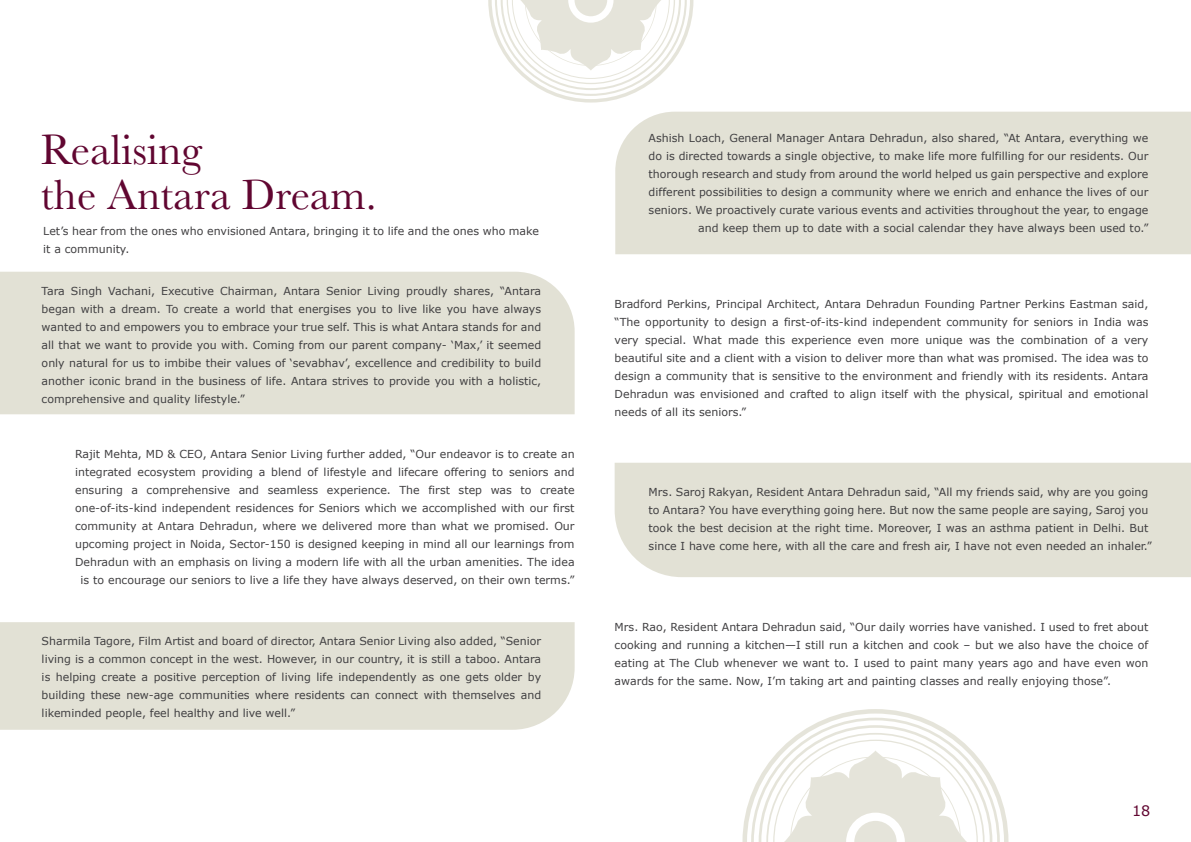
<style>
.page{position:relative;width:1191px;height:842px;background:#fff}
.page>*{position:absolute;margin:0;border:0;box-sizing:border-box;transform-origin:0 0}
.t1{font:44px/45px "Baskerville";color:#610631}
.t2{font:14.4px "Verdana";color:#610631}
.t3{font:11px/18px "Verdana";color:#414042;text-align:justify}
</style>
<div class="page">
<div style="left:0;top:272px;width:574px;height:142px;background:#e2e1d5"></div>
<div style="left:0;top:622px;width:574px;height:108px;background:#e2e1d5"></div>
<svg style="left:488px;top:0;width:205px;height:103px"></svg>
<svg style="left:742px;top:709px;width:266px;height:133px"></svg>
<div style="left:615px;top:112px;width:576px;height:142px;background:#e2e1d5"></div>
<div style="left:614px;top:463px;width:577px;height:114px;background:#e2e1d5"></div>
<h1 class="t1" style="left:41px;top:127px;width:338px">Realising<br>the Antara Dream.</h1>
<p class="t3" style="left:43px;top:222px;width:497px">Let’s hear from the ones who envisioned Antara, bringing it to life and the ones who make it a community.</p>
<p class="t3" style="left:42px;top:282px;width:501px">Tara Singh Vachani, Executive Chairman, Antara Senior Living proudly shares, “Antara began with a dream. To create a world that energises you to live like you have always wanted to and empowers you to embrace your true self. This is what Antara stands for and all that we want to provide you with. Coming from our parent company- ‘Max,’ it seemed only natural for us to imbibe their values of ‘sevabhav’, excellence and credibility to build another iconic brand in the business of life. Antara strives to provide you with a holistic, comprehensive and quality lifestyle.”</p>
<p class="t3" style="left:75px;top:444px;width:501px;text-align:center">Rajit Mehta, MD &amp; CEO, Antara Senior Living further added, “Our endeavor is to create an integrated ecosystem providing a blend of lifestyle and lifecare offering to seniors and ensuring a comprehensive and seamless experience. The first step was to create one-of-its-kind independent residences for Seniors which we accomplished with our first community at Antara Dehradun, where we delivered more than what we promised. Our upcoming project in Noida, Sector-150 is designed keeping in mind all our learnings from Dehradun with an emphasis on living a modern life with all the urban amenities. The idea is to encourage our seniors to live a life they have always deserved, on their own terms.”</p>
<p class="t3" style="left:42px;top:632px;width:501px">Sharmila Tagore, Film Artist and board of director, Antara Senior Living also added, “Senior living is a common concept in the west. However, in our country, it is still a taboo. Antara is helping create a positive perception of living life independently as one gets older by building these new-age communities where residents can connect with themselves and likeminded people, feel healthy and live well.”</p>
<p class="t3" style="left:648px;top:128px;width:501px;text-align:right">Ashish Loach, General Manager Antara Dehradun, also shared, “At Antara, everything we do is directed towards a single objective, to make life more fulfilling for our residents. Our thorough research and study from around the world helped us gain perspective and explore different possibilities to design a community where we enrich and enhance the lives of our seniors. We proactively curate various events and activities throughout the year, to engage and keep them up to date with a social calendar they have always been used to.”</p>
<p class="t3" style="left:614px;top:294px;width:535px">Bradford Perkins, Principal Architect, Antara Dehradun Founding Partner Perkins Eastman said, “The opportunity to design a first-of-its-kind independent community for seniors in India was very special. What made this experience even more unique was the combination of a very beautiful site and a client with a vision to deliver more than what was promised. The idea was to design a community that is sensitive to the environment and friendly with its residents. Antara Dehradun was envisioned and crafted to align itself with the physical, spiritual and emotional needs of all its seniors.”</p>
<p class="t3" style="left:648px;top:483px;width:505px;text-align:left">Mrs. Saroj Rakyan, Resident Antara Dehradun said, “All my friends said, why are you going to Antara? You have everything going here. But now the same people are saying, Saroj you took the best decision at the right time. Moreover, I was an asthma patient in Delhi. But since I have come here, with all the care and fresh air, I have not even needed an inhaler.”</p>
<p class="t3" style="left:614px;top:617px;width:535px">Mrs. Rao, Resident Antara Dehradun said, “Our daily worries have vanished. I used to fret about cooking and running a kitchen—I still run a kitchen and cook – but we also have the choice of eating at The Club whenever we want to. I used to paint many years ago and have even won awards for the same. Now, I’m taking art and painting classes and really enjoying those”.</p>
<h2 class="t2" style="left:1132px;top:801px;width:20px">18</h2>
</div>
